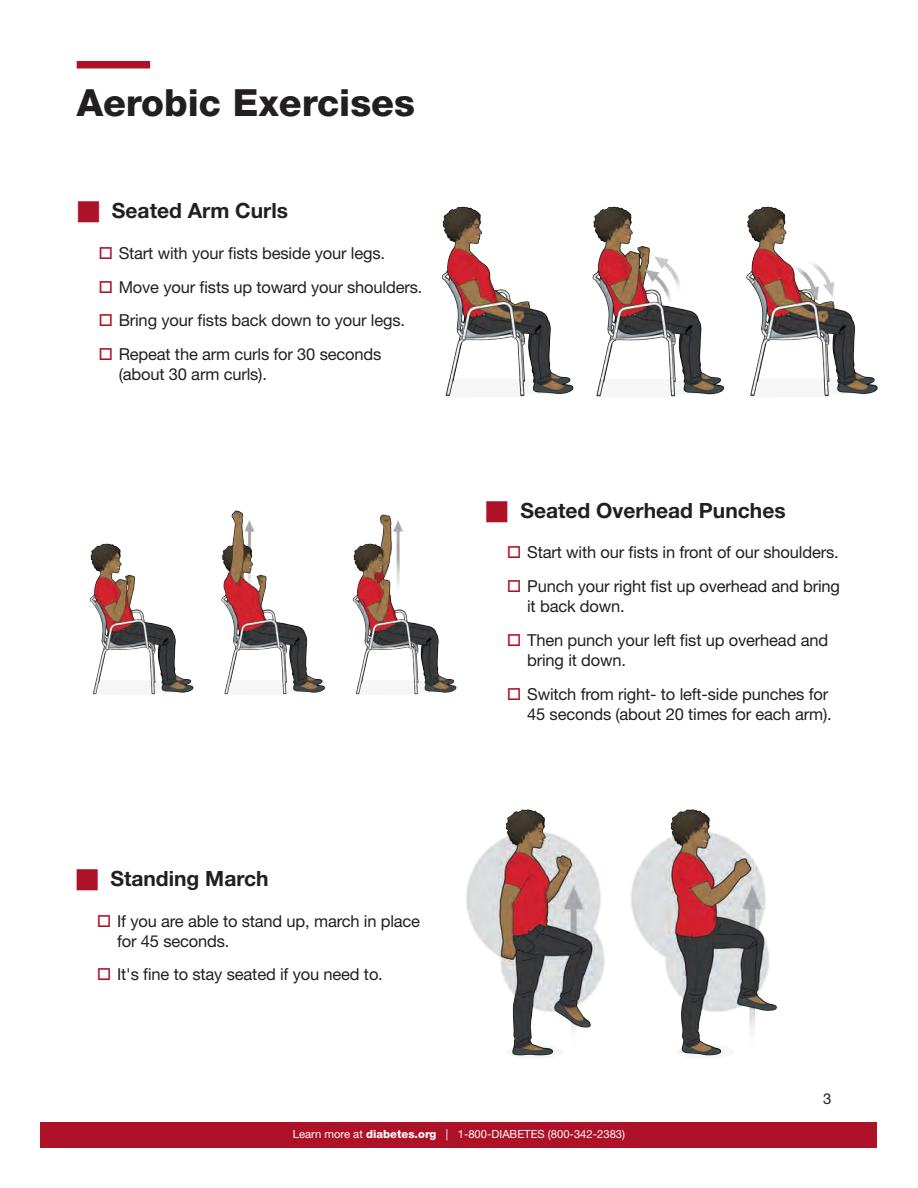
<style>
.page{position:relative;width:918px;height:1188px;background:#fff}
.page>*{position:absolute;margin:0;border:0;box-sizing:border-box;transform-origin:0 0}
.t1{font:800 37.5px "Helvetica Neue LT Pro";color:#231f20}
.t2{font:700 21px "Helvetica Neue LT Pro";color:#231f20}
.t3{font:16.5px/33.8px "Helvetica Neue LT Pro";letter-spacing:-.01em;color:#231f20}
.t4{font:15px "Helvetica Neue LT Pro";color:#231f20}
.t5{font:11.25px "Helvetica Neue LT Pro";color:#fff}
.s1{font-weight:800}
</style>
<div class="page">
<div style="left:40px;top:1122px;width:838px;height:26px;background:#ae1229"></div>
<img style="left:592px;top:206px;width:133px;height:191px">
<img style="left:746px;top:206px;width:132px;height:191px">
<img style="left:441px;top:206px;width:133px;height:191px">
<div style="left:77px;top:61px;width:73px;height:7px;background:#ae1229"></div>
<img style="left:89px;top:510px;width:368px;height:185px">
<img style="left:466px;top:809px;width:311px;height:247px">
<h1 class="t1" style="left:77px;top:80px;width:340px">Aerobic Exercises</h1>
<p class="t2" style="left:112px;top:198px;width:178px">Seated Arm Curls</p>
<p class="t3" style="left:119px;top:236px;width:305px">Start with your fists beside your legs.<br>Move your fists up toward your shoulders.<br>Bring your fists back down to your legs.<br>Repeat the arm curls for 30 seconds</p>
<p class="t3" style="left:119px;top:357px;width:150px">(about 30 arm curls).</p>
<p class="t2" style="left:110px;top:866px;width:160px">Standing March</p>
<p class="t3" style="left:117px;top:910px;width:305px;line-height:20.2px">If you are able to stand up, march in place for 45 seconds.</p>
<p class="t3" style="left:117px;top:957px;width:267px">It's fine to stay seated if you need to.</p>
<p class="t2" style="left:520px;top:497px;width:267px">Seated Overhead Punches</p>
<p class="t3" style="left:527px;top:535px;width:314px">Start with our fists in front of our shoulders.<br>Punch your right fist up overhead and bring</p>
<p class="t3" style="left:527px;top:589px;width:303px">it back down.<br>Then punch your left fist up overhead and</p>
<p class="t3" style="left:527px;top:643px;width:303px">bring it down.<br>Switch from right- to left-side punches for</p>
<p class="t3" style="left:527px;top:697px;width:306px">45 seconds (about 20 times for each arm).</p>
<p class="t4" style="left:823px;top:1090px;width:10px">3</p>
<p class="t5" style="left:293px;top:1127px;width:334px">Learn more at <span class="s1">diabetes.org</span> | 1-800-DIABETES (800-342-2383)</p>
</div>
